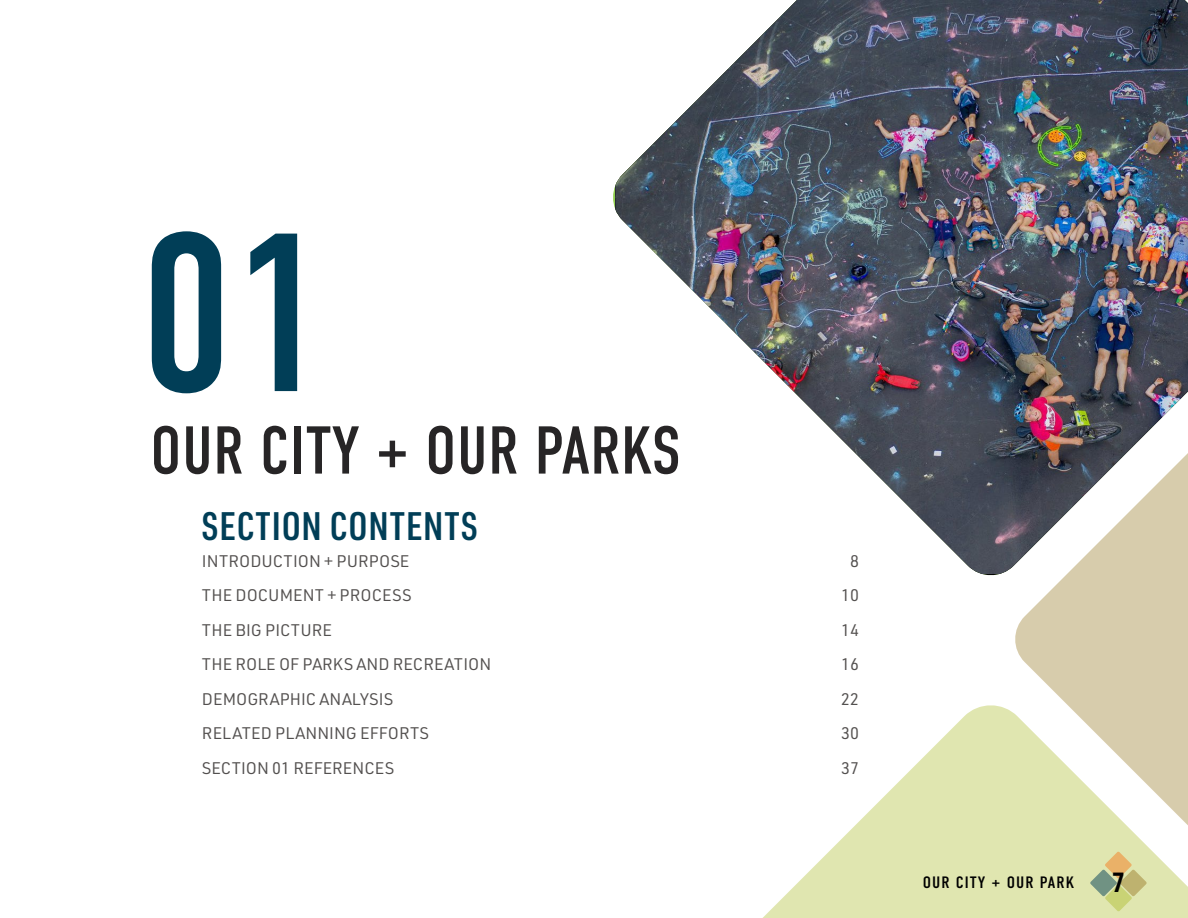
<style>
.page{position:relative;width:1188px;height:918px;background:#fff}
.page>*{position:absolute;margin:0;border:0;box-sizing:border-box;transform-origin:0 0}
.t1{font:225px "DIN Condensed";color:#013e57}
.t2{font:67.5px "DIN Condensed";letter-spacing:.01em;color:#272526}
.t3{font:600 39px "URWDIN Cond";letter-spacing:.03em;color:#013e57}
.t4{font:700 27px "Open Sans Condensed";color:#000}
.t5{font:16.5px "URWDIN";color:#53504f}
.t6{font:16.5px "DIN Condensed";letter-spacing:.06em;color:#000;scale:1.1 1}
</style>
<div class="page">
<svg style="left:763px;top:705px;width:249px;height:213px"></svg>
<svg style="left:1012px;top:578px;width:176px;height:340px"></svg>
<img style="left:615px;top:0;width:573px;height:574px">
<svg style="left:1090px;top:852px;width:57px;height:59px;background:#cdce94"></svg>
<h1 class="t1" style="left:139px;top:188px;width:190px">01</h1>
<h2 class="t2" style="left:150px;top:413px;width:532px">OUR CITY + OUR PARKS</h2>
<h3 class="t3" style="left:202px;top:500px;width:277px">SECTION CONTENTS</h3>
<p class="t5" style="left:202px;top:550px;width:209px">INTRODUCTION + PURPOSE</p>
<p class="t5" style="left:850px;top:550px;width:10px">8</p>
<p class="t5" style="left:202px;top:585px;width:211px">THE DOCUMENT + PROCESS</p>
<p class="t5" style="left:841px;top:585px;width:19px">10</p>
<p class="t5" style="left:202px;top:619px;width:131px">THE BIG PICTURE</p>
<p class="t5" style="left:841px;top:619px;width:19px">14</p>
<p class="t5" style="left:202px;top:654px;width:291px">THE ROLE OF PARKS AND RECREATION</p>
<p class="t5" style="left:841px;top:654px;width:19px">16</p>
<p class="t5" style="left:202px;top:688px;width:193px">DEMOGRAPHIC ANALYSIS</p>
<p class="t5" style="left:841px;top:688px;width:19px">22</p>
<p class="t5" style="left:202px;top:723px;width:229px">RELATED PLANNING EFFORTS</p>
<p class="t5" style="left:841px;top:723px;width:19px">30</p>
<p class="t5" style="left:202px;top:757px;width:194px">SECTION 01 REFERENCES</p>
<p class="t5" style="left:841px;top:757px;width:19px">37</p>
<p class="t6" style="left:923px;top:873px;width:139px">OUR CITY + OUR PARK</p>
<h3 class="t4" style="left:1112px;top:863px;width:14px">7</h3>
</div>
